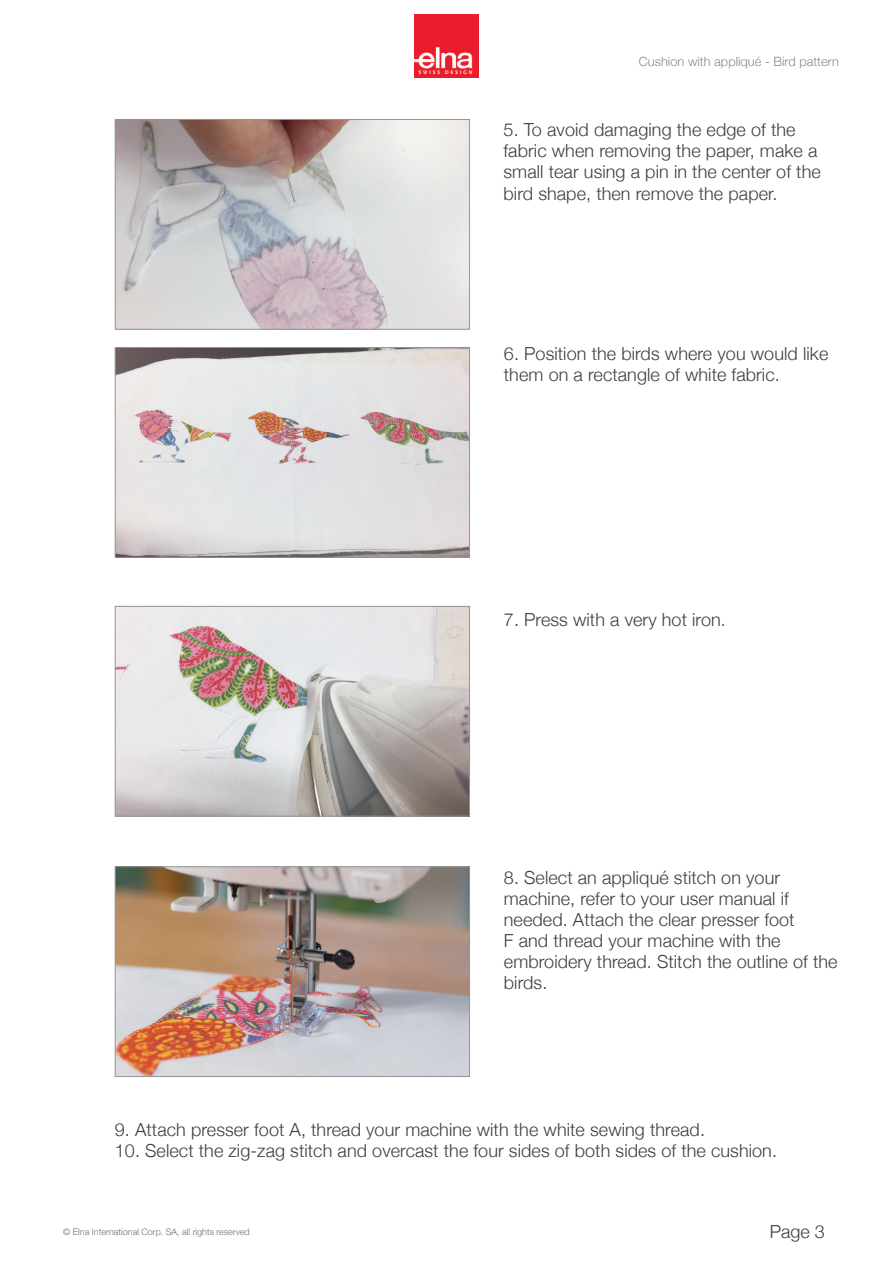
<style>
.page{position:relative;width:893px;height:1263px;background:#fff}
.page>*{position:absolute;margin:0;border:0;box-sizing:border-box;transform-origin:0 0}
.t1{font:300 18px/21px "Helvetica Neue";letter-spacing:.005em;color:#3e3e3f}
.t2{font:300 12.75px "Helvetica Neue";letter-spacing:.005em;color:#87898c}
.t3{font:300 9px "Helvetica Neue";color:#6c6d70}
</style>
<div class="page">
<img style="left:414px;top:15px;width:65px;height:63px">
<img style="left:117px;top:349px;width:351px;height:207px">
<div style="left:115px;top:347px;width:355px;height:211px;border:1px solid #939598"></div>
<img style="left:117px;top:868px;width:351px;height:207px">
<div style="left:115px;top:866px;width:355px;height:211px;border:1px solid #939598"></div>
<img style="left:117px;top:121px;width:351px;height:207px">
<div style="left:115px;top:119px;width:355px;height:211px;border:1px solid #939598"></div>
<img style="left:117px;top:608px;width:351px;height:206px">
<div style="left:115px;top:606px;width:355px;height:210px;border:1px solid #939598"></div>
<p class="t2" style="left:639px;top:52px;width:202px">Cushion with appliqué - Bird pattern</p>
<p class="t1" style="left:504px;top:118px;width:319px">5. To avoid damaging the edge of the fabric when removing the paper, make a small tear using a pin in the center of the bird shape, then remove the paper.</p>
<p class="t1" style="left:504px;top:341px;width:326px">6. Position the birds where you would like them on a rectangle of white fabric.</p>
<p class="t1" style="left:504px;top:607px;width:224px">7. Press with a very hot iron.</p>
<p class="t1" style="left:504px;top:866px;width:335px">8. Select an appliqué stitch on your machine, refer to your user manual if needed. Attach the clear presser foot<br>F and thread your machine with the embroidery thread. Stitch the outline of the birds.</p>
<p class="t1" style="left:115px;top:1117px;width:592px">9. Attach presser foot A, thread your machine with the white sewing thread.</p>
<p class="t1" style="left:115px;top:1138px;width:664px">10. Select the zig-zag stitch and overcast the four sides of both sides of the cushion.</p>
<p class="t3" style="left:63px;top:1224px;width:188px">© Elna International Corp. SA, all rights reserved</p>
<p class="t1" style="left:770px;top:1220px;width:57px">Page 3</p>
</div>
